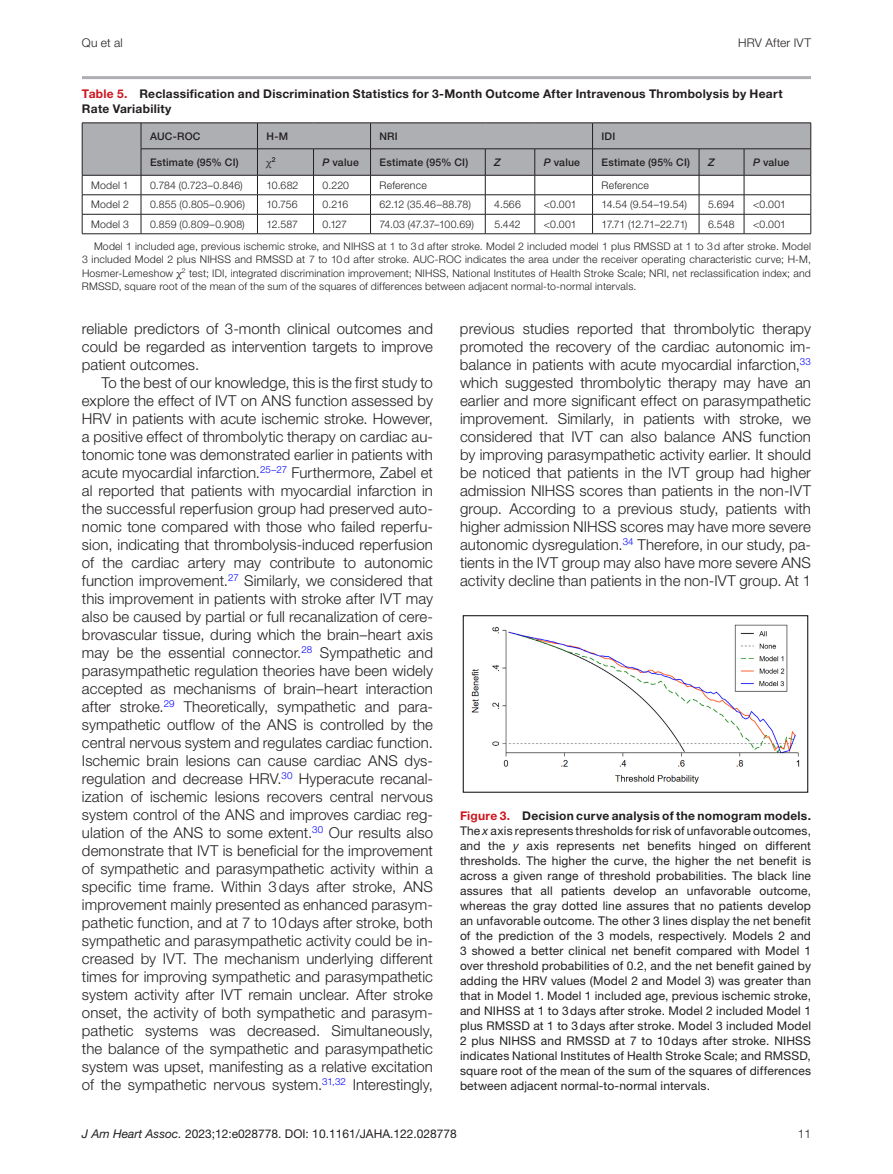
<style>
.page{position:relative;width:893px;height:1174px;background:#fff}
.page>*{position:absolute;margin:0;border:0;box-sizing:border-box;transform-origin:0 0}
.t1{font:300 15px/18px "Helvetica Neue LT Std";letter-spacing:.005em;color:#231f20;text-align:justify}
.t2{font:12px/15px "Helvetica Neue LT Std";letter-spacing:.01em;color:#231f20;text-align:justify}
.t3{font:700 12px/15px "Helvetica Neue LT Std";letter-spacing:.02em;color:#231f20}
.t4{font:300 12px "Helvetica Neue LT Std";letter-spacing:.015em;color:#231f20}
.t5{font:300 10.5px/13.5px "Helvetica Neue LT Std";letter-spacing:.02em;color:#231f20}
.t6{font:500 10.5px "Helvetica Neue LT Std";letter-spacing:.02em;color:#231f20}
.t7{font:300 10.5px "Helvetica Neue LT Std";letter-spacing:-.015em;color:#231f20}
.t8{font:300 10.5px "Helvetica Neue LT Std";letter-spacing:-.04em;color:#231f20}
.t9{font:10.5px "STIX Two Text";color:#231f20}
.t10{font:italic 500 10.5px "Helvetica Neue LT Std";color:#231f20}
.s1{color:#cd151d}
.s2{font-style:italic}
.s3{font-family:"STIX Two Text";font-weight:400}
.s4{font-weight:700;color:#cd151d}
.s5{font-weight:700}
</style>
<div class="page">
<hr style="left:82px;top:76px;width:729px;height:3px;background:#aeafb3">
<hr style="left:82px;top:233px;width:59px;height:1px;background:#231f20">
<hr style="left:141px;top:233px;width:116px;height:1px;background:#231f20">
<hr style="left:257px;top:233px;width:57px;height:1px;background:#231f20">
<hr style="left:314px;top:233px;width:56px;height:1px;background:#231f20">
<hr style="left:370px;top:233px;width:115px;height:1px;background:#231f20">
<hr style="left:485px;top:233px;width:50px;height:1px;background:#231f20">
<hr style="left:535px;top:233px;width:57px;height:1px;background:#231f20">
<hr style="left:592px;top:233px;width:107px;height:1px;background:#231f20">
<hr style="left:699px;top:233px;width:45px;height:1px;background:#231f20">
<svg style="left:82px;top:123px;width:729px;height:110px"></svg>
<hr style="left:744px;top:233px;width:67px;height:1px;background:#231f20">
<img style="left:472px;top:624px;width:327px;height:159px">
<div style="left:463px;top:615px;width:345px;height:177px;border:1px solid #231f20"></div>
<p class="t4" style="left:82px;top:35px;width:42px">Qu et al</p>
<p class="t4" style="left:738px;top:35px;width:74px">HRV After IVT</p>
<p class="t3" style="left:82px;top:86px;width:702px"><span class="s1">Table 5.</span> Reclassification and Discrimination Statistics for 3-Month Outcome After Intravenous Thrombolysis by Heart<br>Rate Variability</p>
<p class="t6" style="left:150px;top:130px;width:52px">AUC-ROC</p>
<p class="t6" style="left:266px;top:130px;width:23px">H-M</p>
<p class="t6" style="left:379px;top:130px;width:20px">NRI</p>
<p class="t6" style="left:601px;top:130px;width:15px">IDI</p>
<p class="t6" style="left:150px;top:156px;width:90px">Estimate (95% CI)</p>
<p class="t9" style="left:266px;top:155px;width:11px">χ<sup>2</sup></p>
<p class="t6" style="left:322px;top:156px;width:38px"><span class="s2">P</span> value</p>
<p class="t6" style="left:380px;top:156px;width:90px">Estimate (95% CI)</p>
<p class="t10" style="left:494px;top:156px;width:8px">Z</p>
<p class="t6" style="left:544px;top:156px;width:38px"><span class="s2">P</span> value</p>
<p class="t6" style="left:602px;top:156px;width:90px">Estimate (95% CI)</p>
<p class="t10" style="left:708px;top:156px;width:8px">Z</p>
<p class="t6" style="left:753px;top:156px;width:38px"><span class="s2">P</span> value</p>
<p class="t5" style="left:91px;top:178px;width:39px">Model 1</p>
<p class="t5" style="left:150px;top:178px;width:94px">0.784 (0.723–0.846)</p>
<p class="t5" style="left:266px;top:178px;width:33px">10.682</p>
<p class="t5" style="left:323px;top:178px;width:28px">0.220</p>
<p class="t5" style="left:380px;top:178px;width:49px">Reference</p>
<p class="t5" style="left:602px;top:178px;width:49px">Reference</p>
<p class="t5" style="left:91px;top:198px;width:39px">Model 2</p>
<p class="t5" style="left:150px;top:198px;width:96px">0.855 (0.805–0.906)</p>
<p class="t5" style="left:266px;top:198px;width:33px">10.756</p>
<p class="t5" style="left:323px;top:198px;width:27px">0.216</p>
<p class="t5" style="left:380px;top:198px;width:93px">62.12 (35.46–88.78)</p>
<p class="t5" style="left:494px;top:198px;width:28px">4.566</p>
<p class="t5" style="left:544px;top:198px;width:34px">&lt;0.001</p>
<p class="t5" style="left:602px;top:198px;width:87px">14.54 (9.54–19.54)</p>
<p class="t5" style="left:708px;top:198px;width:28px">5.694</p>
<p class="t5" style="left:753px;top:198px;width:34px">&lt;0.001</p>
<p class="t5" style="left:91px;top:217px;width:39px">Model 3</p>
<p class="t5" style="left:150px;top:217px;width:96px">0.859 (0.809–0.908)</p>
<p class="t5" style="left:267px;top:217px;width:33px">12.587</p>
<p class="t5" style="left:323px;top:217px;width:26px">0.127</p>
<p class="t7" style="left:380px;top:218px;width:96px">74.03 (47.37–100.69)</p>
<p class="t5" style="left:494px;top:217px;width:28px">5.442</p>
<p class="t5" style="left:544px;top:217px;width:34px">&lt;0.001</p>
<p class="t8" style="left:602px;top:218px;width:87px">17.71 (12.71–22.71)</p>
<p class="t5" style="left:708px;top:217px;width:28px">6.548</p>
<p class="t5" style="left:94px;top:213px;width:718px;line-height:21.9px;text-indent:659px">&lt;0.001<br>Model 1 included age, previous ischemic stroke, and NIHSS at 1 to 3d after stroke. Model 2 included model 1 plus RMSSD at 1 to 3d after stroke. Model</p>
<p class="t5" style="left:82px;top:252px;width:731px;text-align:justify">3 included Model 2 plus NIHSS and RMSSD at 7 to 10d after stroke. AUC-ROC indicates the area under the receiver operating characteristic curve; H-M, Hosmer-Lemeshow <span class="s3">χ</span><sup>2</sup> test; IDI, integrated discrimination improvement; NIHSS, National Institutes of Health Stroke Scale; NRI, net reclassification index; and RMSSD, square root of the mean of the sum of the squares of differences between adjacent normal-to-normal intervals.</p>
<p class="t1" style="left:82px;top:319px;width:352px">reliable predictors of 3-month clinical outcomes and could be regarded as intervention targets to improve patient outcomes.</p>
<p class="t1" style="left:82px;top:373px;width:353px;text-indent:20px">To the best of our knowledge, this is the first study to explore the effect of IVT on ANS function assessed by HRV in patients with acute ischemic stroke. However, a positive effect of thrombolytic therapy on cardiac au&shy;tonomic tone was demonstrated earlier in patients with acute myocardial infarction.<sup>25–27</sup> Furthermore, Zabel et al reported that patients with myocardial infarction in the successful reperfusion group had preserved auto&shy;nomic tone compared with those who failed reperfu&shy;sion, indicating that thrombolysis-induced reperfusion of the cardiac artery may contribute to autonomic function improvement.<sup>27</sup> Similarly, we considered that this improvement in patients with stroke after IVT may also be caused by partial or full recanalization of cere&shy;brovascular tissue, during which the brain–heart axis may be the essential connector.<sup>28</sup> Sympathetic and parasympathetic regulation theories have been widely accepted as mechanisms of brain–heart interaction after stroke.<sup>29</sup> Theoretically, sympathetic and para&shy;sympathetic outflow of the ANS is controlled by the central nervous system and regulates cardiac function.<br>Ischemic brain lesions can cause cardiac ANS dys&shy;regulation and decrease HRV.<sup>30</sup> Hyperacute recanal&shy;ization of ischemic lesions recovers central nervous system control of the ANS and improves cardiac reg&shy;ulation of the ANS to some extent.<sup>30</sup> Our results also demonstrate that IVT is beneficial for the improvement of sympathetic and parasympathetic activity within a specific time frame. Within 3days after stroke, ANS improvement mainly presented as enhanced parasym&shy;pathetic function, and at 7 to 10days after stroke, both sympathetic and parasympathetic activity could be in&shy;creased by IVT. The mechanism underlying different times for improving sympathetic and parasympathetic system activity after IVT remain unclear. After stroke onset, the activity of both sympathetic and parasym&shy;pathetic systems was decreased. Simultaneously, the balance of the sympathetic and parasympathetic system was upset, manifesting as a relative excitation of the sympathetic nervous system.<sup>31,32</sup> Interestingly,</p>
<p class="t1" style="left:460px;top:319px;width:353px">previous studies reported that thrombolytic therapy promoted the recovery of the cardiac autonomic im&shy;balance in patients with acute myocardial infarction,<sup>33 </sup>which suggested thrombolytic therapy may have an earlier and more significant effect on parasympathetic improvement. Similarly, in patients with stroke, we considered that IVT can also balance ANS function by improving parasympathetic activity earlier. It should be noticed that patients in the IVT group had higher admission NIHSS scores than patients in the non-IVT group. According to a previous study, patients with higher admission NIHSS scores may have more severe autonomic dysregulation.<sup>34</sup> Therefore, in our study, pa&shy;tients in the IVT group may also have more severe ANS activity decline than patients in the non-IVT group. At 1</p>
<p class="t2" style="left:460px;top:808px;width:353px"><span class="s4">Figure 3.</span> <span class="s5">Decision curve analysis of the nomogram models.<br></span>The <span class="s2">x</span> axis represents thresholds for risk of unfavorable outcomes, and the <span class="s2">y</span> axis represents net benefits hinged on different thresholds. The higher the curve, the higher the net benefit is across a given range of threshold probabilities. The black line assures that all patients develop an unfavorable outcome, whereas the gray dotted line assures that no patients develop an unfavorable outcome. The other 3 lines display the net benefit of the prediction of the 3 models, respectively. Models 2 and 3 showed a better clinical net benefit compared with Model 1 over threshold probabilities of 0.2, and the net benefit gained by adding the HRV values (Model 2 and Model 3) was greater than that in Model 1. Model 1 included age, previous ischemic stroke, and NIHSS at 1 to 3days after stroke. Model 2 included Model 1 plus RMSSD at 1 to 3days after stroke. Model 3 included Model 2 plus NIHSS and RMSSD at 7 to 10days after stroke. NIHSS indicates National Institutes of Health Stroke Scale; and RMSSD, square root of the mean of the sum of the squares of differences between adjacent normal-to-normal intervals.</p>
<p class="t2" style="left:82px;top:1126px;width:376px"><span class="s2">J Am Heart Assoc.</span> 2023;12:e028778. DOI: 10.1161/JAHA.122.028778</p>
<p class="t4" style="left:798px;top:1126px;width:15px">11</p>
</div>
